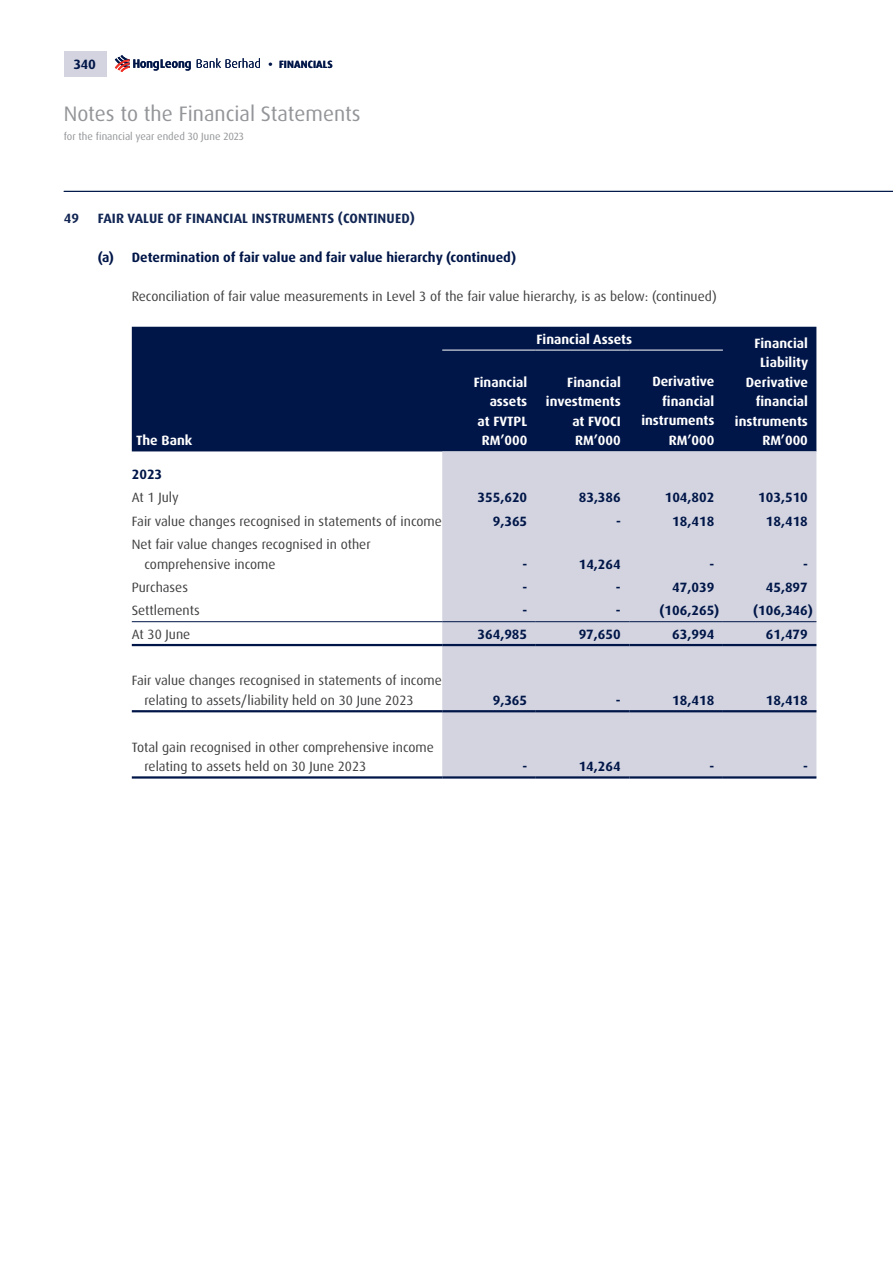
<style>
.page{position:relative;width:893px;height:1263px;background:#fff}
.page>*{position:absolute;margin:0;border:0;box-sizing:border-box;transform-origin:0 0}
.t1{font:21px "Dax OT";color:#939598}
.t2{font:13.5px/19.5px "Dax OT";color:#414042}
.t3{font:700 13.5px "Dax OT";color:#001648}
.t4{font:700 13.5px/19.5px "Dax OT";color:#fff;text-align:right}
.t5{font:700 13.5px "Dax OT";letter-spacing:.01em;color:#122654}
.t6{font:10.5px "Dax OT";color:#939598}
.t7{font:700 10.5px "Dax OT";letter-spacing:.01em;color:#001648}
</style>
<div class="page">
<hr style="left:64px;top:191px;width:829px;height:1px;background:#001648">
<div style="left:64px;top:51px;width:42px;height:26px;background:#d3d4e0"></div>
<svg style="left:197px;top:58px;width:63px;height:10px"></svg>
<svg style="left:115px;top:55px;width:76px;height:17px"></svg>
<div style="left:132px;top:327px;width:684px;height:124px;background:#001648"></div>
<div style="left:442px;top:451px;width:374px;height:325px;background:#d3d4e0"></div>
<hr style="left:132px;top:621px;width:310px;height:1px;background:#001648">
<hr style="left:442px;top:621px;width:94px;height:1px;background:#001648">
<hr style="left:536px;top:621px;width:93px;height:1px;background:#001648">
<hr style="left:629px;top:621px;width:94px;height:1px;background:#001648">
<hr style="left:723px;top:621px;width:93px;height:1px;background:#001648">
<hr style="left:132px;top:644px;width:310px;height:2px;background:#001648">
<hr style="left:442px;top:644px;width:94px;height:2px;background:#001648">
<hr style="left:536px;top:644px;width:93px;height:2px;background:#001648">
<hr style="left:629px;top:644px;width:94px;height:2px;background:#001648">
<hr style="left:723px;top:644px;width:93px;height:2px;background:#001648">
<hr style="left:132px;top:710px;width:310px;height:2px;background:#001648">
<hr style="left:442px;top:710px;width:94px;height:2px;background:#001648">
<hr style="left:536px;top:710px;width:93px;height:2px;background:#001648">
<hr style="left:629px;top:710px;width:94px;height:2px;background:#001648">
<hr style="left:723px;top:710px;width:93px;height:2px;background:#001648">
<hr style="left:132px;top:776px;width:310px;height:3px;background:#001648">
<hr style="left:442px;top:776px;width:94px;height:3px;background:#001648">
<hr style="left:536px;top:776px;width:93px;height:3px;background:#001648">
<hr style="left:629px;top:776px;width:94px;height:3px;background:#001648">
<hr style="left:723px;top:776px;width:93px;height:3px;background:#001648">
<hr style="left:442px;top:350px;width:94px;height:1px;background:#fff">
<hr style="left:536px;top:350px;width:93px;height:1px;background:#fff">
<hr style="left:629px;top:350px;width:94px;height:1px;background:#fff">
<p class="t3" style="left:74px;top:56px;width:24px">340</p>
<p class="t7" style="left:268px;top:58px;width:66px">• FINANCIALS</p>
<h1 class="t1" style="left:64px;top:100px;width:298px">Notes to the Financial Statements</h1>
<p class="t6" style="left:64px;top:130px;width:182px">for the financial year ended 30 June 2023</p>
<p class="t5" style="left:64px;top:210px;width:17px">49</p>
<p class="t5" style="left:98px;top:210px;width:319px">FAIR VALUE OF FINANCIAL INSTRUMENTS (CONTINUED)</p>
<p class="t3" style="left:98px;top:249px;width:420px">(a) Determination of fair value and fair value hierarchy (continued)</p>
<p class="t2" style="left:132px;top:287px;width:586px">Reconciliation of fair value measurements in Level 3 of the fair value hierarchy, is as below: (continued)</p>
<p class="t4" style="left:136px;top:431px;width:58px">The Bank</p>
<p class="t4" style="left:536px;top:329px;width:97px">Financial Assets</p>
<p class="t4" style="left:735px;top:333px;width:75px">Financial<br>Liability<br>Derivative financial instruments<br>RM’000</p>
<p class="t4" style="left:474px;top:372px;width:55px">Financial assets<br>at FVTPL<br>RM’000</p>
<p class="t4" style="left:546px;top:372px;width:76px">Financial investments at FVOCI<br>RM’000</p>
<p class="t4" style="left:641px;top:372px;width:75px">Derivative financial instruments<br>RM’000</p>
<p class="t3" style="left:132px;top:466px;width:32px">2023</p>
<p class="t2" style="left:132px;top:488px;width:49px">At 1 July</p>
<p class="t3" style="left:478px;top:489px;width:51px">355,620</p>
<p class="t3" style="left:579px;top:489px;width:44px">83,386</p>
<p class="t3" style="left:665px;top:489px;width:51px">104,802</p>
<p class="t3" style="left:758px;top:489px;width:51px">103,510</p>
<p class="t2" style="left:132px;top:511px;width:312px">Fair value changes recognised in statements of income</p>
<p class="t3" style="left:493px;top:512px;width:36px">9,365</p>
<p class="t3" style="left:616px;top:512px;width:6px">-</p>
<p class="t3" style="left:672px;top:512px;width:44px">18,418</p>
<p class="t3" style="left:766px;top:512px;width:44px">18,418</p>
<p class="t2" style="left:145px;top:535px;width:228px;text-indent:-13px">Net fair value changes recognised in other comprehensive income</p>
<p class="t3" style="left:522px;top:555px;width:6px">-</p>
<p class="t3" style="left:579px;top:555px;width:44px">14,264</p>
<p class="t3" style="left:709px;top:555px;width:6px">-</p>
<p class="t3" style="left:803px;top:555px;width:6px">-</p>
<p class="t2" style="left:132px;top:578px;width:58px">Purchases</p>
<p class="t3" style="left:522px;top:578px;width:6px">-</p>
<p class="t3" style="left:616px;top:578px;width:6px">-</p>
<p class="t3" style="left:672px;top:578px;width:44px">47,039</p>
<p class="t3" style="left:766px;top:578px;width:44px">45,897</p>
<p class="t2" style="left:132px;top:601px;width:69px">Settlements</p>
<p class="t3" style="left:522px;top:602px;width:6px">-</p>
<p class="t3" style="left:616px;top:602px;width:6px">-</p>
<p class="t3" style="left:660px;top:602px;width:61px">(106,265)</p>
<p class="t3" style="left:753px;top:602px;width:61px">(106,346)</p>
<p class="t2" style="left:132px;top:624px;width:60px">At 30 June</p>
<p class="t3" style="left:478px;top:625px;width:51px">364,985</p>
<p class="t3" style="left:579px;top:625px;width:44px">97,650</p>
<p class="t3" style="left:672px;top:625px;width:44px">63,994</p>
<p class="t3" style="left:766px;top:625px;width:44px">61,479</p>
<p class="t2" style="left:144px;top:671px;width:299px;text-indent:-13px">Fair value changes recognised in statements of income relating to assets/liability held on 30 June 2023</p>
<p class="t3" style="left:493px;top:691px;width:36px">9,365</p>
<p class="t3" style="left:616px;top:691px;width:6px">-</p>
<p class="t3" style="left:672px;top:691px;width:44px">18,418</p>
<p class="t3" style="left:766px;top:691px;width:44px">18,418</p>
<p class="t2" style="left:144px;top:737px;width:291px;text-indent:-13px">Total gain recognised in other comprehensive income relating to assets held on 30 June 2023</p>
<p class="t3" style="left:522px;top:758px;width:6px">-</p>
<p class="t3" style="left:579px;top:758px;width:44px">14,264</p>
<p class="t3" style="left:709px;top:758px;width:6px">-</p>
<p class="t3" style="left:803px;top:758px;width:6px">-</p>
</div>
